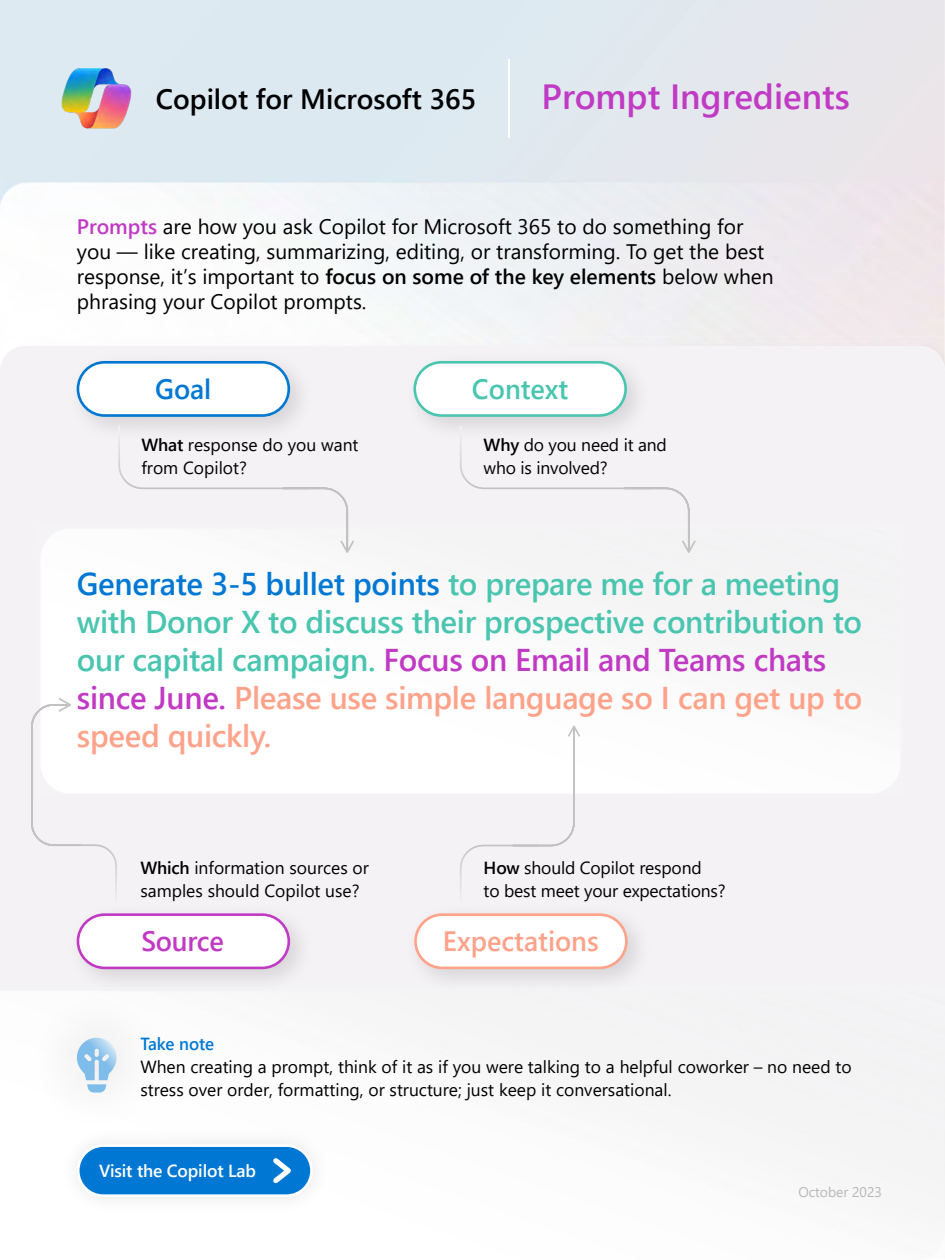
<style>
.page{position:relative;width:945px;height:1260px;background:#fff}
.page>*{position:absolute;margin:0;border:0;box-sizing:border-box;transform-origin:0 0}
.Logo_text{font:600 35px "Segoe UI";color:#c03ac4}
.Callout{font:600 31.5px/37.8px "Segoe UI";letter-spacing:-.01em;color:#49c5b0}
.Logo_text-2{font:600 28px "Segoe UI";color:#000}
.Sub_Head{font:600 28px "Segoe UI";color:#ffa28a}
.Sub_Head-2{font:600 28px "Segoe UI";color:#49c5b0}
.Sub_Head-3{font:600 28px "Segoe UI";letter-spacing:-.01em;color:#c03ac4}
.Sub_Head-4{font:600 28px "Segoe UI";color:#0078d3}
.Body{font:21px/25.2px "Segoe UI";color:#000}
.Graphic_text{font:17.5px/22.8px "Segoe UI";color:#000}
.Body-2{font:600 17.5px "Segoe UI";letter-spacing:-.01em;color:#fff}
.Sub_Head-5{font:600 17.5px "Segoe UI";letter-spacing:-.005em;color:#0078d3}
.t1{font:14px "Segoe UI";color:#b7b7b7}
.s1{font-weight:600;color:#c03ac4}
.s2{font-weight:600}
.s3{color:#0078d3}
.s4{color:#c03ac4}
.s5{color:#ffa28a}
</style>
<div class="page">
<div style="left:0;top:346px;width:945px;height:641px;background:#f5f2f5"></div>
<img style="left:38px;top:526px;width:865px;height:270px">
<img style="left:58px;top:63px;width:76px;height:71px">
<div style="left:65px;top:349px;width:251px;height:95px;background:#000;opacity:.13"></div>
<div style="left:78px;top:362px;width:211px;height:54px;background:#fff;border-radius:27px"></div>
<div style="left:77px;top:361px;width:213px;height:56px;border:3px solid #0078d1;border-radius:27px"></div>
<img style="left:118px;top:426px;width:192px;height:63px">
<svg style="left:281px;top:487px;width:75px;height:69px"></svg>
<div style="left:402px;top:349px;width:251px;height:95px;background:#000;opacity:.13"></div>
<div style="left:415px;top:362px;width:211px;height:54px;background:#fff;border-radius:27px"></div>
<div style="left:413px;top:361px;width:214px;height:56px;border:3px solid #49c5b0;border-radius:27px"></div>
<img style="left:460px;top:426px;width:191px;height:63px">
<svg style="left:623px;top:487px;width:74px;height:69px"></svg>
<div style="left:65px;top:901px;width:251px;height:95px;background:#000;opacity:.13"></div>
<div style="left:78px;top:915px;width:211px;height:53px;background:#fff;border-radius:27px"></div>
<div style="left:77px;top:913px;width:213px;height:56px;border:3px solid #c03ac4;border-radius:27px"></div>
<div style="left:78px;top:844px;width:39px;height:63px;background:#f5f2f5"></div>
<svg style="left:30px;top:696px;width:52px;height:151px"></svg>
<div style="left:403px;top:901px;width:251px;height:95px;background:#000;opacity:.13"></div>
<div style="left:416px;top:915px;width:210px;height:53px;background:#fff;border-radius:27px"></div>
<div style="left:414px;top:913px;width:214px;height:56px;border:3px solid #ffa28a;border-radius:27px"></div>
<div style="left:460px;top:845px;width:79px;height:62px;background:#f5f2f5"></div>
<svg style="left:511px;top:723px;width:71px;height:124px"></svg>
<div style="left:25px;top:986px;width:144px;height:158px;background:#fbfbfb"></div>
<img style="left:77px;top:1038px;width:34px;height:42px">
<div style="left:78px;top:1146px;width:234px;height:50px;background:#0078d3;border-radius:25px"></div>
<div style="left:77px;top:1144px;width:236px;height:53px;border:3px solid #fff;border-radius:25px"></div>
<svg style="left:273px;top:1158px;width:18px;height:26px"></svg>
<h1 class="Logo_text-2" style="left:156px;top:72px;width:322px">Copilot for Microsoft 365</h1>
<h1 class="Logo_text" style="left:542px;top:63px;width:310px">Prompt Ingredients</h1>
<p class="Body" style="left:77px;top:212px;width:698px"><span class="s1">Prompts</span> are how you ask Copilot for Microsoft 365 to do something for you — like creating, summarizing, editing, or transforming. To get the best response, it’s important to <span class="s2">focus on some of the key elements</span> below when phrasing your Copilot prompts.</p>
<h2 class="Sub_Head-4" style="left:155px;top:363px;width:58px">Goal</h2>
<p class="Graphic_text" style="left:141px;top:432px;width:219px"><span class="s2">What</span> response do you want from Copilot?</p>
<h2 class="Sub_Head-2" style="left:472px;top:363px;width:98px">Context</h2>
<p class="Graphic_text" style="left:484px;top:432px;width:185px"><span class="s2">Why</span> do you need it and who is involved?</p>
<p class="Callout" style="left:77px;top:563px;width:787px"><span class="s3">Generate 3-5 bullet points</span> to prepare me for a meeting with Donor X to discuss their prospective contribution to our capital campaign. <span class="s4">Focus on Email and Teams chats since June.</span> <span class="s5">Please use simple language so I can get up to speed quickly.</span></p>
<p class="Graphic_text" style="left:140px;top:855px;width:230px"><span class="s2">Which</span> information sources or samples should Copilot use?</p>
<h2 class="Sub_Head-3" style="left:141px;top:915px;width:84px">Source</h2>
<p class="Graphic_text" style="left:484px;top:855px;width:244px"><span class="s2">How</span> should Copilot respond<br>to best meet your expectations?</p>
<h2 class="Sub_Head" style="left:443px;top:915px;width:157px">Expectations</h2>
<h2 class="Sub_Head-5" style="left:140px;top:1028px;width:75px">Take note</h2>
<p class="Graphic_text" style="left:140px;top:1054px;width:713px">When creating a prompt, think of it as if you were talking to a helpful coworker – no need to stress over order, formatting, or structure; just keep it conversational.</p>
<p class="Body-2" style="left:99px;top:1154px;width:158px">Visit the Copilot Lab</p>
<p class="t1" style="left:798px;top:1179px;width:85px">October 2023</p>
</div>
